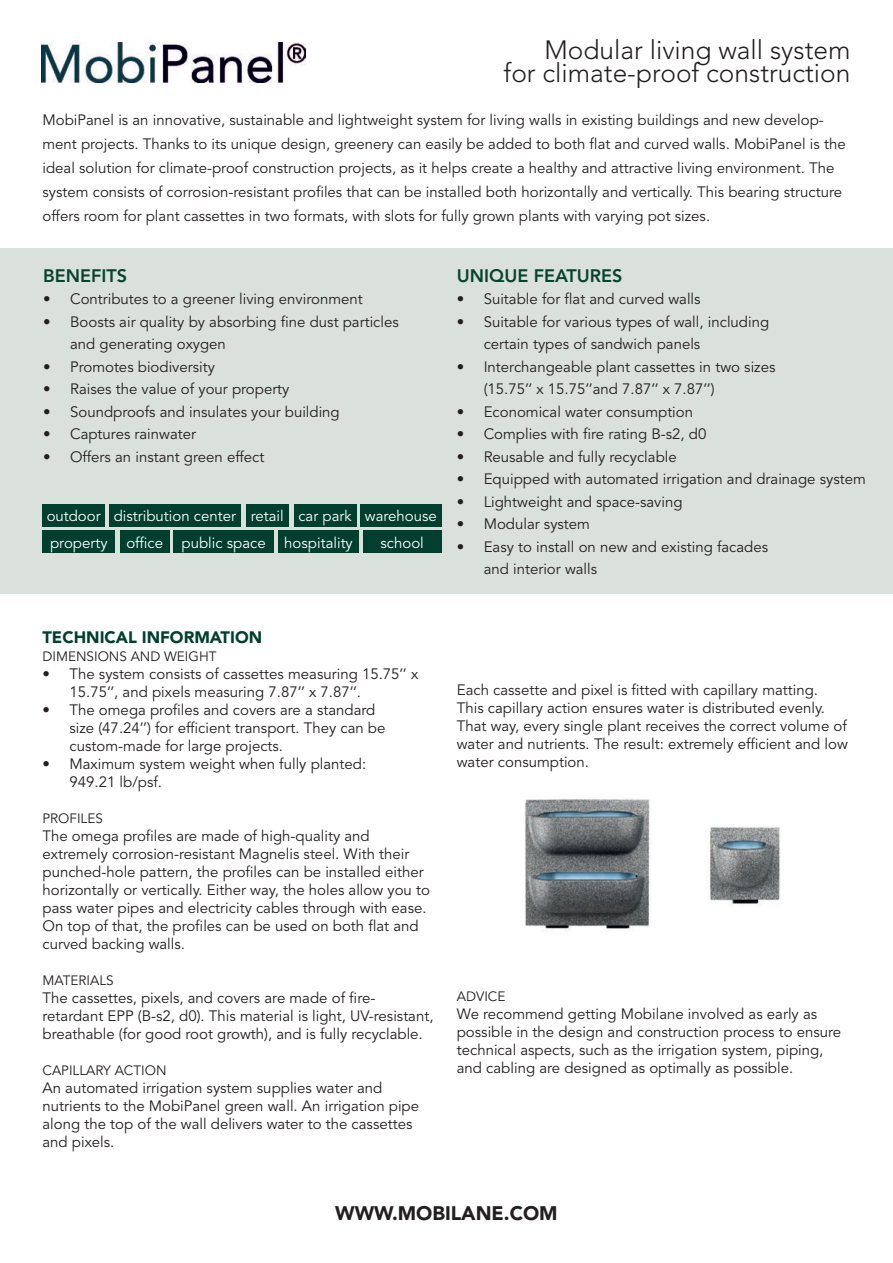
<style>
.page{position:relative;width:893px;height:1263px;background:#fff}
.page>*{position:absolute;margin:0;border:0;box-sizing:border-box;transform-origin:0 0}
.t1{font:300 26.25px/22.5px "Avenir LT Std";color:#231f20;text-align:right}
.t2{font:900 19.5px "Avenir LT Std";color:#231f20}
.t3{font:800 18px "Avenir LT Std";color:#074430}
.t4{font:900 16.5px "Avenir LT Std";color:#003f2e}
.t5{font:15px/18px "Avenir LT Std";color:#231f20}
.t6{font:15px/26.7px "Avenir LT Std";color:#fff}
.t7{font:13.5px "Avenir LT Std";color:#231f20}
</style>
<div class="page">
<div style="left:0;top:248px;width:893px;height:345px;background:#dae0dc"></div>
<img style="left:42px;top:43px;width:264px;height:40px">
<div style="left:120px;top:531px;width:49px;height:22px;background:#003f2e"></div>
<div style="left:43px;top:504px;width:62px;height:23px;background:#003f2e"></div>
<div style="left:173px;top:531px;width:101px;height:22px;background:#003f2e"></div>
<div style="left:43px;top:530px;width:72px;height:23px;background:#003f2e"></div>
<div style="left:109px;top:504px;width:132px;height:23px;background:#003f2e"></div>
<div style="left:294px;top:504px;width:62px;height:23px;background:#003f2e"></div>
<div style="left:246px;top:504px;width:43px;height:23px;background:#003f2e"></div>
<div style="left:278px;top:531px;width:81px;height:22px;background:#003f2e"></div>
<div style="left:360px;top:504px;width:81px;height:23px;background:#003f2e"></div>
<div style="left:363px;top:530px;width:78px;height:23px;background:#003f2e"></div>
<img style="left:709px;top:826px;width:72px;height:80px">
<img style="left:524px;top:799px;width:128px;height:132px">
<h1 class="t1" style="left:504px;top:39px;width:348px">Modular living wall system<br>for climate-proof construction</h1>
<p class="t5" style="left:43px;top:108px;width:805px;line-height:24px">MobiPanel is an innovative, sustainable and lightweight system for living walls in existing buildings and new develop&shy;ment projects. Thanks to its unique design, greenery can easily be added to both flat and curved walls. MobiPanel is the ideal solution for climate-proof construction projects, as it helps create a healthy and attractive living environment. The system consists of corrosion-resistant profiles that can be installed both horizontally and vertically. This bearing structure offers room for plant cassettes in two formats, with slots for fully grown plants with varying pot sizes.</p>
<p class="t3" style="left:43px;top:265px;width:85px">BENEFITS</p>
<p class="t5" style="left:43px;top:291px;width:321px">• Contributes to a greener living environment</p>
<p class="t5" style="left:70px;top:311px;width:330px;line-height:22.5px;text-indent:-27px">• Boosts air quality by absorbing fine dust particles and generating oxygen</p>
<p class="t5" style="left:43px;top:358px;width:173px">• Promotes biodiversity</p>
<p class="t5" style="left:43px;top:381px;width:248px">• Raises the value of your property</p>
<p class="t5" style="left:43px;top:403px;width:298px">• Soundproofs and insulates your building</p>
<p class="t5" style="left:43px;top:426px;width:155px">• Captures rainwater</p>
<p class="t5" style="left:43px;top:448px;width:223px">• Offers an instant green effect</p>
<p class="t6" style="left:114px;top:503px;width:241px;text-align:right">distribution center retail car park hospitality</p>
<p class="t6" style="left:365px;top:503px;width:73px;text-align:center">warehouse school</p>
<p class="t6" style="left:47px;top:503px;width:62px">outdoor property</p>
<p class="t6" style="left:126px;top:529px;width:38px">office</p>
<p class="t6" style="left:182px;top:529px;width:86px">public space</p>
<p class="t3" style="left:457px;top:265px;width:167px">UNIQUE FEATURES</p>
<p class="t5" style="left:457px;top:291px;width:245px">• Suitable for flat and curved walls</p>
<p class="t5" style="left:484px;top:311px;width:287px;line-height:22.5px;text-indent:-27px">• Suitable for various types of wall, including certain types of sandwich panels</p>
<p class="t5" style="left:484px;top:356px;width:293px;line-height:22.5px;text-indent:-27px">• Interchangeable plant cassettes in two sizes (15.75’’ x 15.75’’and 7.87’’ x 7.87’’)</p>
<p class="t5" style="left:457px;top:403px;width:238px">• Economical water consumption</p>
<p class="t5" style="left:457px;top:426px;width:251px">• Complies with fire rating B-s2, d0</p>
<p class="t5" style="left:457px;top:448px;width:222px">• Reusable and fully recyclable</p>
<p class="t5" style="left:457px;top:471px;width:411px">• Equipped with automated irrigation and drainage system</p>
<p class="t5" style="left:457px;top:493px;width:227px">• Lightweight and space-saving</p>
<p class="t5" style="left:457px;top:516px;width:135px">• Modular system</p>
<p class="t5" style="left:484px;top:536px;width:286px;line-height:22.5px;text-indent:-27px">• Easy to install on new and existing facades and interior walls</p>
<p class="t4" style="left:43px;top:627px;width:221px">TECHNICAL INFORMATION</p>
<p class="t7" style="left:43px;top:648px;width:176px">DIMENSIONS AND WEIGHT</p>
<p class="t5" style="left:70px;top:665px;width:350px;text-indent:-27px">• The system consists of cassettes measuring 15.75’’ x<br>15.75’’, and pixels measuring 7.87’’ x 7.87’’.</p>
<p class="t5" style="left:70px;top:701px;width:317px;text-indent:-27px">• The omega profiles and covers are a standard size (47.24’’) for efficient transport. They can be custom-made for large projects.</p>
<p class="t5" style="left:70px;top:755px;width:298px;text-indent:-27px">• Maximum system weight when fully planted:<br>949.21 lb/psf.</p>
<p class="t7" style="left:43px;top:810px;width:62px">PROFILES</p>
<p class="t5" style="left:43px;top:827px;width:389px">The omega profiles are made of high-quality and extremely corrosion-resistant Magnelis steel. With their punched-hole pattern, the profiles can be installed either horizontally or vertically. Either way, the holes allow you to pass water pipes and electricity cables through with ease.<br>On top of that, the profiles can be used on both flat and curved backing walls.</p>
<p class="t7" style="left:43px;top:972px;width:73px">MATERIALS</p>
<p class="t5" style="left:43px;top:989px;width:393px">The cassettes, pixels, and covers are made of fire&shy;retardant EPP (B-s2, d0). This material is light, UV-resistant, breathable (for good root growth), and is fully recyclable.</p>
<p class="t7" style="left:43px;top:1062px;width:126px">CAPILLARY ACTION</p>
<p class="t5" style="left:43px;top:1079px;width:378px">An automated irrigation system supplies water and nutrients to the MobiPanel green wall. An irrigation pipe along the top of the wall delivers water to the cassettes and pixels.</p>
<p class="t5" style="left:457px;top:681px;width:393px">Each cassette and pixel is fitted with capillary matting.<br>This capillary action ensures water is distributed evenly.<br>That way, every single plant receives the correct volume of water and nutrients. The result: extremely efficient and low water consumption.</p>
<p class="t7" style="left:457px;top:988px;width:50px">ADVICE</p>
<p class="t5" style="left:457px;top:1005px;width:386px">We recommend getting Mobilane involved as early as possible in the design and construction process to ensure technical aspects, such as the irrigation system, piping, and cabling are designed as optimally as possible.</p>
<h2 class="t2" style="left:335px;top:1201px;width:224px">WWW.MOBILANE.COM</h2>
</div>
